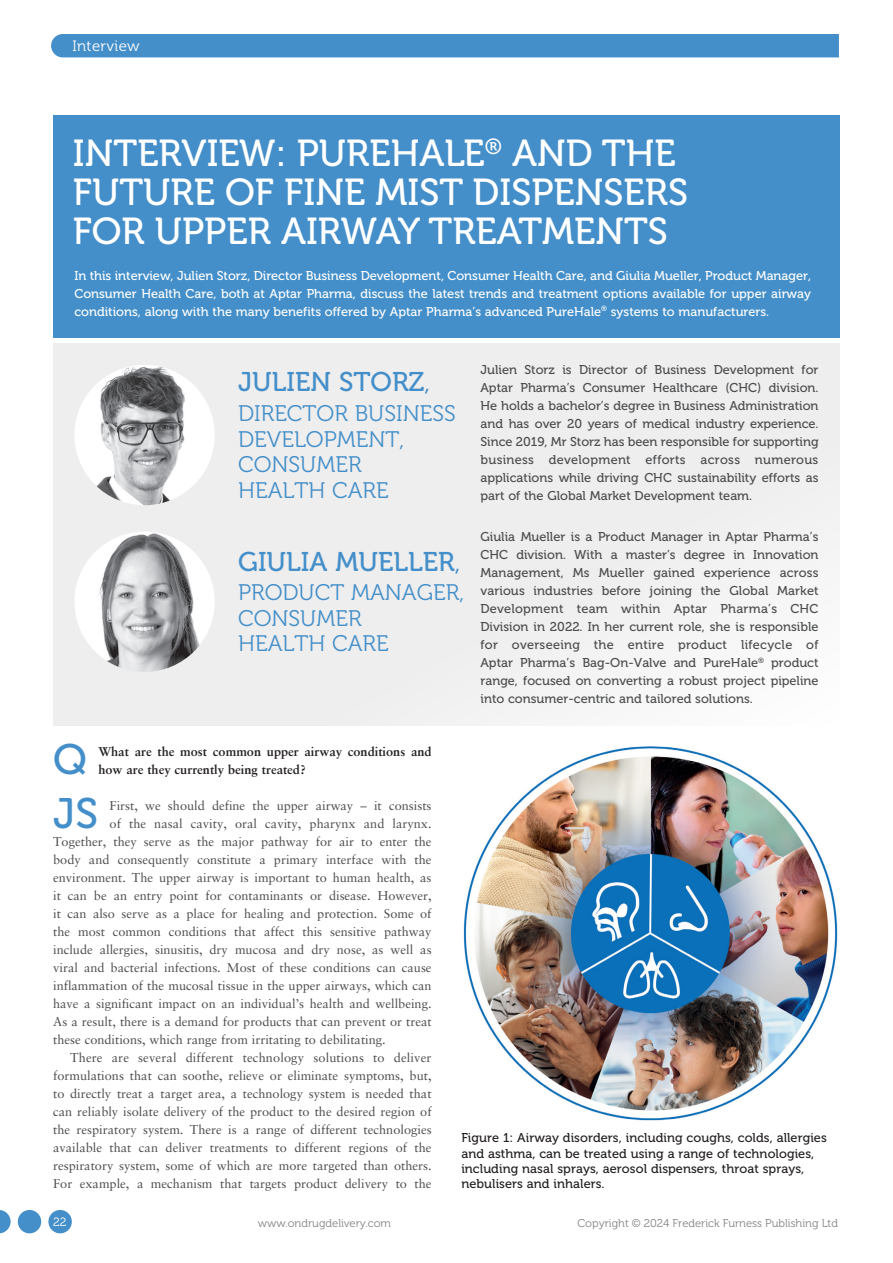
<style>
.page{position:relative;width:893px;height:1263px;background:#fff}
.page>*{position:absolute;margin:0;border:0;box-sizing:border-box;transform-origin:0 0}
.MF_body_no_indent{font:42.45px "Museo 500";color:#448fc9}
.MF_Title{font:37.5px/39px "Museo 500";color:#fff}
._2014_xhead{font:27px "Museo 500";color:#448fc9}
._2014_xhead-2{font:22.5px/25.5px "Museo 300";color:#448fc9}
.t1{font:15px "Museo 300";letter-spacing:.025em;color:#fff}
.MF_standfirst{font:12.75px/18px "Museo 500";color:#4b4c4d;text-align:justify}
.MF_body_no_indent-2{font:12.75px "Sabon LT Pro";color:#4b4c4d}
.MF_body{font:12.75px/18px "Sabon LT Pro";color:#4b4c4d;text-align:justify}
.MF_standfirst-2{font:12.75px/18px "Museo 500";color:#fff;text-align:justify}
.MF_Captions{font:12.75px/15.3px "Museo 500";letter-spacing:.005em;color:#231f20}
.MF_body_no_indent-3{font:700 12.75px/18px "Sabon LT Pro";color:#231f20}
.t2{font:12px "Museo 300";color:#fff}
.t3{font:11.25px "Museo 300";color:#808285}
.s1{font-family:"Museo 300"}
</style>
<div class="page">
<div style="left:51px;top:34px;width:788px;height:23px;background:#448fc9"></div>
<div style="left:53px;top:344px;width:787px;height:382px;background:#eeeeef"></div>
<div style="left:639px;top:616px;width:201px;height:110px;background:#f9f9f9"></div>
<img style="left:74px;top:365px;width:141px;height:140px;border-radius:70px">
<img style="left:74px;top:531px;width:141px;height:141px;border-radius:70px">
<div style="left:53px;top:115px;width:787px;height:223px;background:#448fc9"></div>
<img style="left:463px;top:746px;width:375px;height:375px">
<div style="left:48px;top:1210px;width:24px;height:23px;background:#448fc9;border-radius:50%"></div>
<div style="left:18px;top:1210px;width:23px;height:23px;background:#448fc9;border-radius:50%"></div>
<svg style="left:0;top:1210px;width:11px;height:23px"></svg>
<p class="t1" style="left:72px;top:37px;width:69px">Interview</p>
<p class="MF_Title" style="left:73px;top:135px;width:617px">INTERVIEW: PUREHALE<sup>®</sup> AND THE<br>FUTURE OF FINE MIST DISPENSERS<br>FOR UPPER AIRWAY TREATMENTS</p>
<p class="MF_standfirst-2" style="left:74px;top:266px;width:738px">In this interview, Julien Storz, Director Business Development, Consumer Health Care, and Giulia Mueller, Product Manager, Consumer Health Care, both at Aptar Pharma, discuss the latest trends and treatment options available for upper airway conditions, along with the many benefits offered by Aptar Pharma’s advanced PureHale<sup>®</sup> systems to manufacturers.</p>
<p class="_2014_xhead" style="left:238px;top:367px;width:194px">JULIEN STORZ<span class="s1">,</span></p>
<p class="_2014_xhead-2" style="left:238px;top:401px;width:219px">DIRECTOR BUSINESS<br>DEVELOPMENT,<br>CONSUMER<br>HEALTH CARE</p>
<p class="_2014_xhead" style="left:238px;top:547px;width:224px">GIULIA MUELLER<span class="s1">,</span></p>
<p class="_2014_xhead-2" style="left:238px;top:580px;width:228px">PRODUCT MANAGER,<br>CONSUMER<br>HEALTH CARE</p>
<p class="MF_standfirst" style="left:480px;top:361px;width:340px">Julien Storz is Director of Business Development for Aptar Pharma’s Consumer Healthcare (CHC) division.<br>He holds a bachelor’s degree in Business Administration and has over 20 years of medical industry experience.<br>Since 2019, Mr Storz has been responsible for supporting business development efforts across numerous applications while driving CHC sustainability efforts as part of the Global Market Development team.</p>
<p class="MF_standfirst" style="left:480px;top:528px;width:340px">Giulia Mueller is a Product Manager in Aptar Pharma’s CHC division. With a master’s degree in Innovation Management, Ms Mueller gained experience across various industries before joining the Global Market Development team within Aptar Pharma’s CHC Division in 2022. In her current role, she is responsible for overseeing the entire product lifecycle of Aptar Pharma’s Bag-On-Valve and PureHale<sup>®</sup> product range, focused on converting a robust project pipeline into consumer-centric and tailored solutions.</p>
<p class="MF_body_no_indent" style="left:53px;top:736px;width:35px">Q</p>
<p class="MF_body_no_indent-3" style="left:98px;top:742px;width:335px">What are the most common upper airway conditions and how are they currently being treated?</p>
<p class="MF_body_no_indent" style="left:53px;top:790px;width:46px">JS</p>
<p class="MF_body_no_indent-2" style="left:110px;top:798px;width:323px">First, we should define the upper airway – it consists</p>
<p class="MF_body_no_indent-2" style="left:110px;top:816px;width:323px">of the nasal cavity, oral cavity, pharynx and larynx.</p>
<p class="MF_body_no_indent-2" style="left:53px;top:834px;width:380px">Together, they serve as the major pathway for air to enter the</p>
<p class="MF_body_no_indent-2" style="left:53px;top:852px;width:380px">body and consequently constitute a primary interface with the</p>
<p class="MF_body_no_indent-2" style="left:53px;top:870px;width:380px">environment. The upper airway is important to human health, as</p>
<p class="MF_body_no_indent-2" style="left:53px;top:888px;width:380px">it can be an entry point for contaminants or disease. However,</p>
<p class="MF_body_no_indent-2" style="left:53px;top:906px;width:380px">it can also serve as a place for healing and protection. Some of</p>
<p class="MF_body_no_indent-2" style="left:53px;top:924px;width:380px">the most common conditions that affect this sensitive pathway</p>
<p class="MF_body_no_indent-2" style="left:53px;top:942px;width:380px">include allergies, sinusitis, dry mucosa and dry nose, as well as</p>
<p class="MF_body_no_indent-2" style="left:53px;top:960px;width:380px">viral and bacterial infections. Most of these conditions can cause</p>
<p class="MF_body_no_indent-2" style="left:53px;top:978px;width:380px">inflammation of the mucosal tissue in the upper airways, which can</p>
<p class="MF_body_no_indent-2" style="left:53px;top:996px;width:380px">have a significant impact on an individual’s health and wellbeing.</p>
<p class="MF_body_no_indent-2" style="left:53px;top:1014px;width:380px">As a result, there is a demand for products that can prevent or treat</p>
<p class="MF_body_no_indent-2" style="left:53px;top:1032px;width:334px">these conditions, which range from irritating to debilitating.</p>
<p class="MF_body" style="left:53px;top:1048px;width:380px;text-indent:17px">There are several different technology solutions to deliver formulations that can soothe, relieve or eliminate symptoms, but, to directly treat a target area, a technology system is needed that can reliably isolate delivery of the product to the desired region of the respiratory system. There is a range of different technologies available that can deliver treatments to different regions of the respiratory system, some of which are more targeted than others.<br>For example, a mechanism that targets product delivery to the</p>
<p class="MF_Captions" style="left:461px;top:1130px;width:367px">Figure 1: Airway disorders, including coughs, colds, allergies and asthma, can be treated using a range of technologies, including nasal sprays, aerosol dispensers, throat sprays, nebulisers and inhalers.</p>
<p class="t2" style="left:53px;top:1215px;width:15px">22</p>
<p class="t3" style="left:258px;top:1217px;width:135px">www.ondrugdelivery.com</p>
<p class="t3" style="left:577px;top:1217px;width:262px">Copyright © 2024 Frederick Furness Publishing Ltd</p>
</div>
